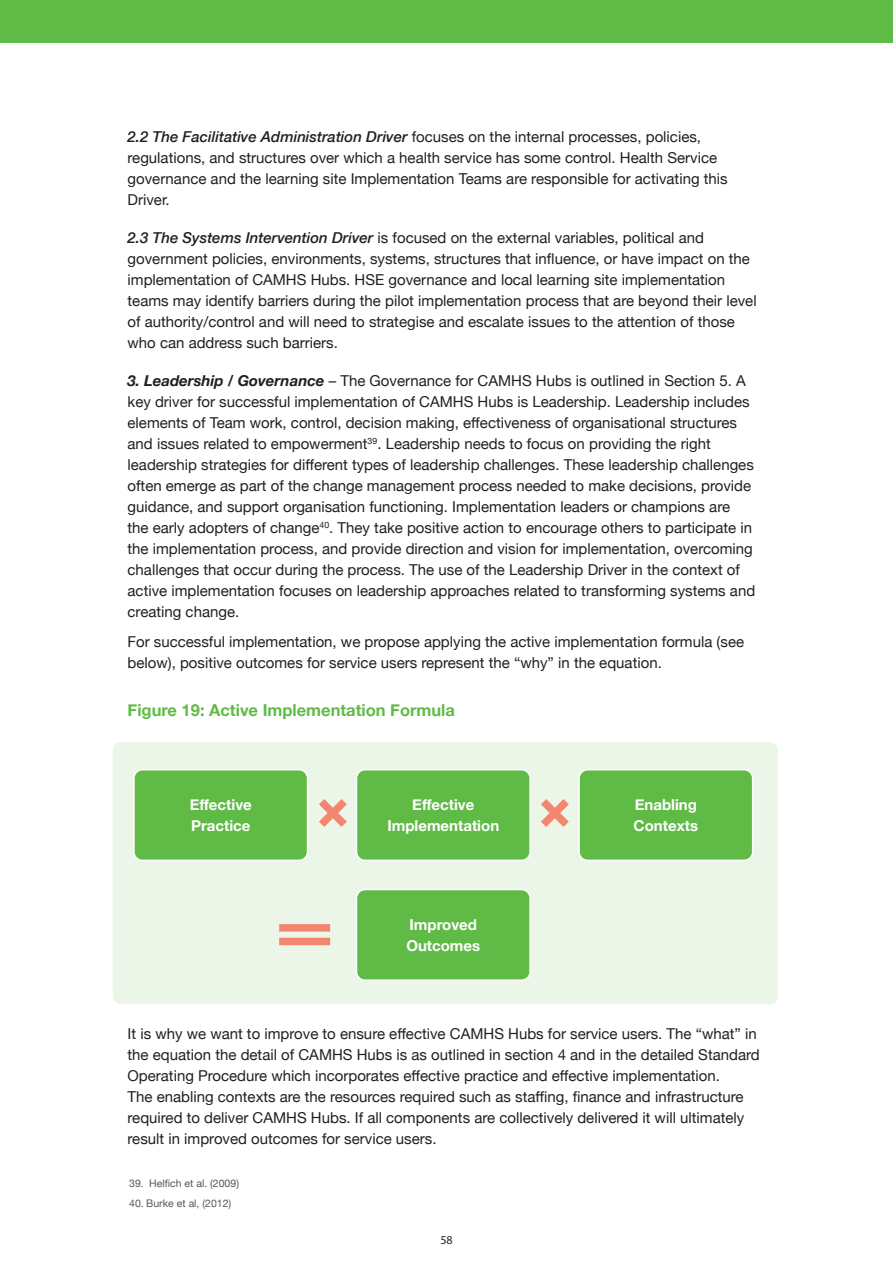
<style>
.page{position:relative;width:893px;height:1263px;background:#fff}
.page>*{position:absolute;margin:0;border:0;box-sizing:border-box;transform-origin:0 0}
.head_4{font:700 16.5px "Helvetica Neue";color:#60bb46}
.Body_Text{font:15px/21px "Helvetica Neue";color:#231f20}
.Body_Text-2{font:700 15px/21px "Helvetica Neue";color:#fff}
.t1{font:12px "Myriad Pro";color:#231f20}
.Footnote{font:10.5px "Helvetica Neue";color:#57585a}
.s1{font-weight:500;font-style:italic}
.s2{font-weight:700;font-style:italic}
</style>
<div class="page">
<div style="left:0;top:0;width:893px;height:43px;background:#60bb46"></div>
<div style="left:113px;top:742px;width:665px;height:262px;background:#ecf6e8;border-radius:9px"></div>
<div style="left:279px;top:924px;width:51px;height:8px;background:#f4866f"></div>
<svg style="left:319px;top:799px;width:28px;height:28px"></svg>
<svg style="left:541px;top:799px;width:28px;height:28px"></svg>
<div style="left:279px;top:938px;width:51px;height:7px;background:#f4866f"></div>
<div style="left:134px;top:770px;width:174px;height:90px;background:#60bb46;border-radius:9px"></div>
<div style="left:133px;top:769px;width:175px;height:92px;border:2px solid #fff;border-radius:9px"></div>
<div style="left:356px;top:770px;width:174px;height:90px;background:#60bb46;border-radius:9px"></div>
<div style="left:356px;top:769px;width:175px;height:92px;border:2px solid #fff;border-radius:9px"></div>
<div style="left:356px;top:889px;width:174px;height:91px;background:#60bb46;border-radius:9px"></div>
<div style="left:356px;top:889px;width:175px;height:92px;border:2px solid #fff;border-radius:9px"></div>
<div style="left:579px;top:770px;width:174px;height:90px;background:#60bb46;border-radius:9px"></div>
<div style="left:578px;top:769px;width:175px;height:92px;border:2px solid #fff;border-radius:9px"></div>
<p class="Body_Text" style="left:128px;top:127px;width:602px"><span class="s1">2.2 The Facilitative Administration Driver</span> focuses on the internal processes, policies, regulations, and structures over which a health service has some control. Health Service governance and the learning site Implementation Teams are responsible for activating this Driver.</p>
<p class="Body_Text" style="left:128px;top:228px;width:631px"><span class="s1">2.3 The Systems Intervention Driver</span> is focused on the external variables, political and government policies, environments, systems, structures that influence, or have impact on the implementation of CAMHS Hubs. HSE governance and local learning site implementation teams may identify barriers during the pilot implementation process that are beyond their level of authority/control and will need to strategise and escalate issues to the attention of those who can address such barriers.</p>
<p class="Body_Text" style="left:128px;top:371px;width:629px"><span class="s2">3. Leadership / Governance</span> – The Governance for CAMHS Hubs is outlined in Section 5. A key driver for successful implementation of CAMHS Hubs is Leadership. Leadership includes elements of Team work, control, decision making, effectiveness of organisational structures and issues related to empowerment<sup>39</sup>. Leadership needs to focus on providing the right leadership strategies for different types of leadership challenges. These leadership challenges often emerge as part of the change management process needed to make decisions, provide guidance, and support organisation functioning. Implementation leaders or champions are<br>the early adopters of change<sup>40</sup>. They take positive action to encourage others to participate in the implementation process, and provide direction and vision for implementation, overcoming challenges that occur during the process. The use of the Leadership Driver in the context of active implementation focuses on leadership approaches related to transforming systems and creating change.</p>
<p class="Body_Text" style="left:128px;top:632px;width:618px">For successful implementation, we propose applying the active implementation formula (see below), positive outcomes for service users represent the “why” in the equation.</p>
<p class="head_4" style="left:128px;top:697px;width:329px">Figure 19: Active Implementation Formula</p>
<p class="Body_Text-2" style="left:190px;top:794px;width:64px">Effective<br>Practice</p>
<p class="Body_Text-2" style="left:387px;top:794px;width:113px;text-align:center">Effective<br>Implementation</p>
<p class="Body_Text-2" style="left:406px;top:914px;width:75px">Improved<br>Outcomes</p>
<p class="Body_Text-2" style="left:634px;top:794px;width:66px">Enabling<br>Contexts</p>
<p class="Body_Text" style="left:128px;top:1024px;width:634px">It is why we want to improve to ensure effective CAMHS Hubs for service users. The “what” in the equation the detail of CAMHS Hubs is as outlined in section 4 and in the detailed Standard Operating Procedure which incorporates effective practice and effective implementation.<br>The enabling contexts are the resources required such as staffing, finance and infrastructure required to deliver CAMHS Hubs. If all components are collectively delivered it will ultimately result in improved outcomes for service users.</p>
<p class="Footnote" style="left:129px;top:1175px;width:111px">39. Helfich et al. (2009)</p>
<p class="Footnote" style="left:129px;top:1196px;width:104px">40. Burke et al, (2012)</p>
<p class="t1" style="left:440px;top:1232px;width:14px">58</p>
</div>
